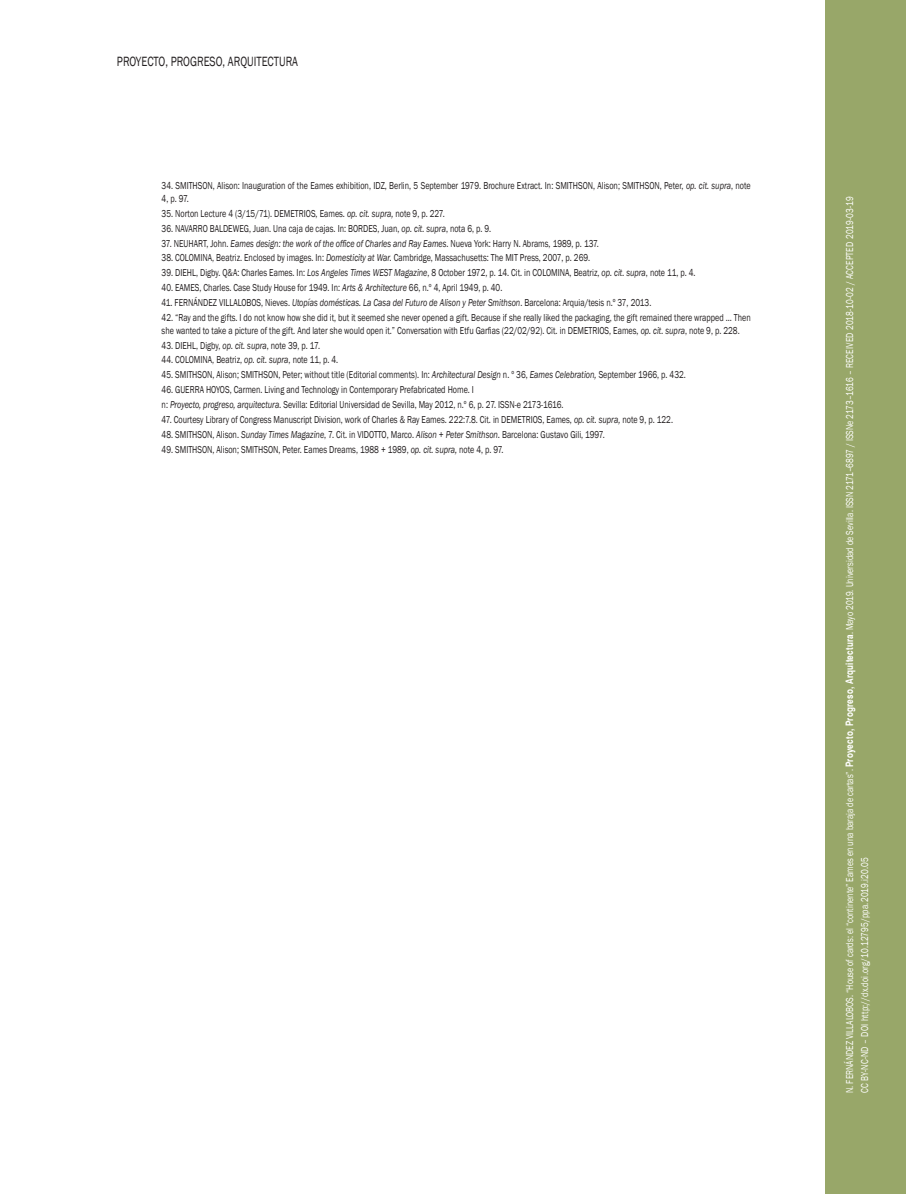
<style>
.page{position:relative;width:906px;height:1195px;background:#fff}
.page>*{position:absolute;margin:0;border:0;box-sizing:border-box;transform-origin:0 0}
.t1{font:13.8px "Franklin Gothic";color:#231f20;scale:.78 1}
.t2{font:10.35px/12.8px "Franklin Gothic";color:#231f20;scale:.78 1}
.t3{font:10.35px/15px "Franklin Gothic";color:#fff;scale:.78 1}
.s1{font-style:italic}
.s2{font-family:"Swiss 721 BT";font-weight:700}
</style>
<div class="page">
<div style="left:825px;top:1px;width:81px;height:1193px;background:#98a769"></div>
<h1 class="t1" style="left:117px;top:53px;width:234px">PROYECTO, PROGRESO, ARQUITECTURA</h1>
<p class="t2" style="left:162px;top:180px;width:756px">34. SMITHSON, Alison: Inauguration of the Eames exhibition, IDZ, Berlin, 5 September 1979. Brochure Extract. In: SMITHSON, Alison; SMITHSON, Peter, <span class="s1">op. cit. supra</span>, note<br>4, p. 97.</p>
<p class="t2" style="left:162px;top:207px;width:364px">35. Norton Lecture 4 (3/15/71). DEMETRIOS, Eames. <span class="s1">op. cit. supra,</span> note 9, p. 227.</p>
<p class="t2" style="left:162px;top:222px;width:424px">36. NAVARRO BALDEWEG, Juan. Una caja de cajas. In: BORDES, Juan, <span class="s1">op. cit. supra</span>, nota 6, p. 9.</p>
<p class="t2" style="left:162px;top:237px;width:562px">37. NEUHART, John. <span class="s1">Eames design: the work of the office of Charles and Ray Eames</span>. Nueva York: Harry N. Abrams, 1989, p. 137.</p>
<p class="t2" style="left:162px;top:252px;width:551px">38. COLOMINA, Beatriz. Enclosed by images. In: <span class="s1">Domesticity at War.</span> Cambridge, Massachusetts: The MIT Press, 2007, p. 269.</p>
<p class="t2" style="left:162px;top:267px;width:686px">39. DIEHL, Digby. Q&amp;A: Charles Eames. In: <span class="s1">Los Angeles Times WEST Magazine</span>, 8 October 1972, p. 14. Cit. in COLOMINA, Beatriz, <span class="s1">op. cit. supra</span>, note 11, p. 4.</p>
<p class="t2" style="left:162px;top:282px;width:438px">40. EAMES, Charles. Case Study House for 1949. In: <span class="s1">Arts &amp; Architecture</span> 66, n.º 4, April 1949, p. 40.</p>
<p class="t2" style="left:162px;top:296px;width:629px">41. FERNÁNDEZ VILLALOBOS, Nieves. <span class="s1">Utopías domésticas. La Casa del Futuro de Alison y Peter Smithson</span>. Barcelona: Arquia/tesis n.º 37, 2013.</p>
<p class="t2" style="left:162px;top:311px;width:757px">42. “Ray and the gifts. I do not know how she did it, but it seemed she never opened a gift. Because if she really liked the packaging, the gift remained there wrapped ... Then she wanted to take a picture of the gift. And later she would open it.” Conversation with Etfu Garfias (22/02/92). Cit. in DEMETRIOS, Eames, <span class="s1">op. cit. supra</span>, note 9, p. 228.</p>
<p class="t2" style="left:162px;top:339px;width:205px">43. DIEHL, Digby, <span class="s1">op. cit. supra</span>, note 39, p. 17.</p>
<p class="t2" style="left:162px;top:354px;width:228px">44. COLOMINA, Beatriz, <span class="s1">op. cit. supra</span>, note 11, p. 4.</p>
<p class="t2" style="left:162px;top:369px;width:673px">45. SMITHSON, Alison; SMITHSON, Peter; without title (Editorial comments). In: <span class="s1">Architectural Design</span> n. º 36, <span class="s1">Eames Celebration,</span> September 1966, p. 432.</p>
<p class="t2" style="left:162px;top:382px;width:516px;line-height:14.9px">46. GUERRA HOYOS, Carmen. Living and Technology in Contemporary Prefabricated Home. I<br>n: <span class="s1">Proyecto, progreso, arquitectura.</span> Sevilla: Editorial Universidad de Sevilla, May 2012, n.º 6, p. 27. ISSN-e 2173-1616.</p>
<p class="t2" style="left:162px;top:413px;width:657px">47. Courtesy Library of Congress Manuscript Division, work of Charles &amp; Ray Eames. 222:7.8. Cit. in DEMETRIOS, Eames, <span class="s1">op. cit. supra,</span> note 9, p. 122.</p>
<p class="t2" style="left:162px;top:428px;width:569px">48. SMITHSON, Alison. <span class="s1">Sunday Times Magazine</span>, 7. Cit. in VIDOTTO, Marco. <span class="s1">Alison + Peter Smithson.</span> Barcelona: Gustavo Gili, 1997.</p>
<p class="t2" style="left:162px;top:443px;width:440px">49. SMITHSON, Alison; SMITHSON, Peter. Eames Dreams, 1988 + 1989, <span class="s1">op. cit. supra,</span> note 4, p. 97.</p>
<p class="t3" style="left:842px;top:1093px;width:1151px;rotate:-90deg">N. FERNÁNDEZ VILLALOBOS. “House of cards: el “continente” Eames en una baraja de cartas”. <span class="s2">Proyecto, Progreso, Arquitectura</span>. Mayo 2019. Universidad de Sevilla. ISSN 2171–6897 / ISSNe 2173–1616 – RECEIVED 2018-10-02 / ACCEPTED 2019-03-19<br>CC BY-NC-ND – DOI http://dx.doi.org/10.12795/ppa.2019.i20.05</p>
</div>
